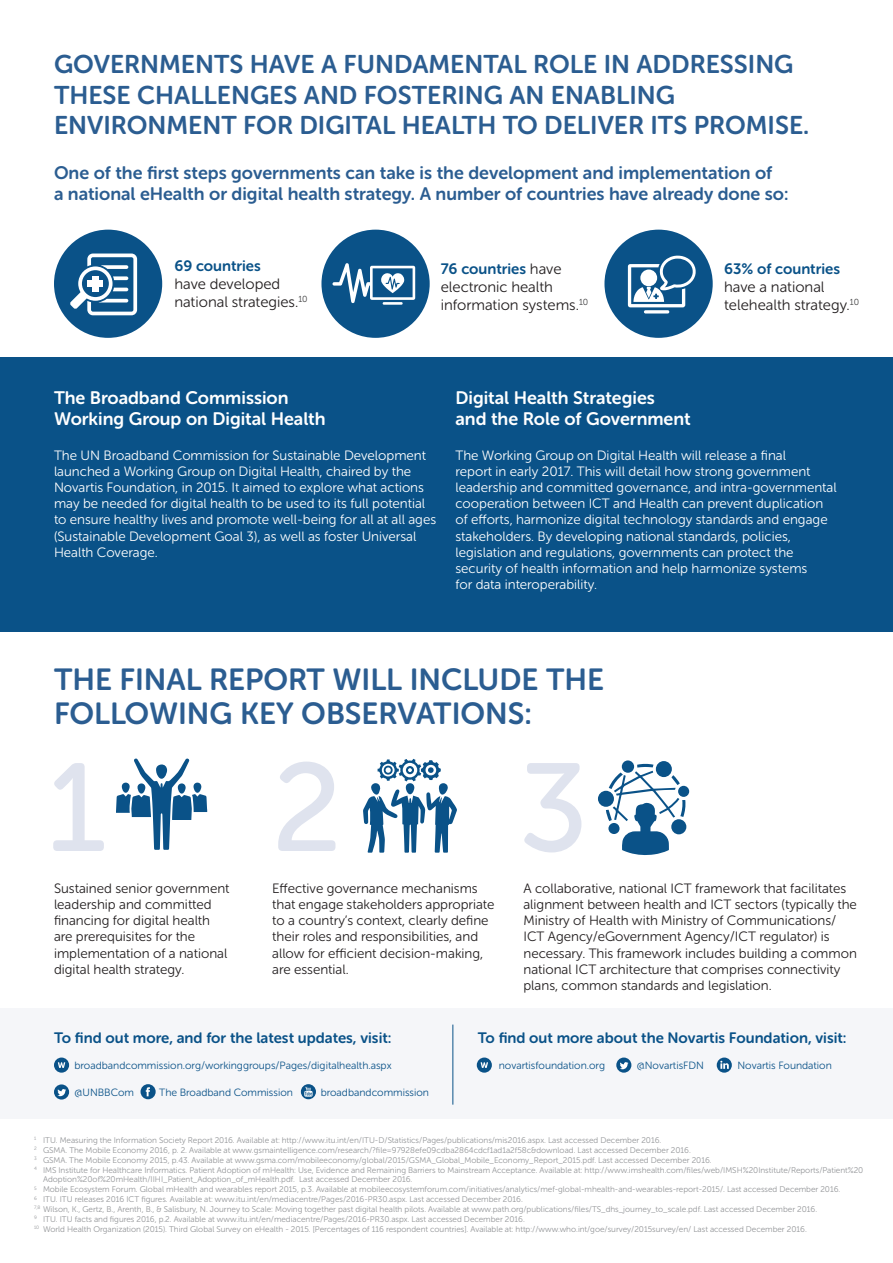
<style>
.page{position:relative;width:893px;height:1263px;background:#fff}
.page>*{position:absolute;margin:0;border:0;box-sizing:border-box;transform-origin:0 0}
.t1{font:124.5px "Museo Sans Rounded 500";color:#dfe3ee}
.t2{font:30.45px/33.5px "Museo Sans Rounded 700";color:#2b5d91}
.t3{font:25.5px/30.5px "Museo Sans Rounded 700";color:#2b5d91}
.t4{font:18px/21.6px "Museo Sans Rounded 700";color:#2b5d91}
.t5{font:18px/21.6px "Museo Sans Rounded 700";color:#fff}
.t6{font:15px/18px "Museo Sans Rounded 300";color:#231f20}
.t7{font:15px "Museo Sans Rounded 700";color:#0a5288}
.t8{font:13.5px/16.2px "Museo Sans Rounded 300";color:#fff}
.t9{font:13.5px/16.2px "Museo Sans Rounded 300";color:#231f20}
.t10{font:10.5px "Museo Sans Rounded 300";color:#0a5288}
.t11{font:8.25px/9.9px "Museo Sans Rounded 300";color:#939598}
.s1{font-family:"Museo Sans Rounded 700";color:#0a5288}
</style>
<div class="page">
<div style="left:0;top:1008px;width:893px;height:110px;background:#f5f6f9"></div>
<div style="left:54px;top:230px;width:108px;height:108px;background:#0a5288;border-radius:50%"></div>
<div style="left:604px;top:230px;width:109px;height:108px;background:#0a5288;border-radius:50%"></div>
<svg style="left:70px;top:253px;width:67px;height:62px"></svg>
<div style="left:0;top:357px;width:893px;height:274px;background:#0a5288"></div>
<div style="left:321px;top:230px;width:109px;height:108px;background:#0a5288;border-radius:50%"></div>
<svg style="left:332px;top:263px;width:83px;height:42px"></svg>
<svg style="left:628px;top:256px;width:68px;height:57px"></svg>
<svg style="left:116px;top:758px;width:91px;height:92px"></svg>
<svg style="left:363px;top:759px;width:94px;height:94px"></svg>
<svg style="left:656px;top:761px;width:16px;height:16px"></svg>
<div style="left:598px;top:791px;width:16px;height:16px;background:#0a5288;border-radius:50%"></div>
<svg style="left:622px;top:760px;width:12px;height:13px"></svg>
<div style="left:678px;top:786px;width:11px;height:11px;background:#0a5288;border-radius:50%"></div>
<svg style="left:606px;top:763px;width:80px;height:92px"></svg>
<svg style="left:671px;top:775px;width:9px;height:10px"></svg>
<svg style="left:616px;top:1057px;width:15px;height:16px"></svg>
<svg style="left:620px;top:1062px;width:8px;height:7px"></svg>
<div style="left:54px;top:1084px;width:15px;height:15px;background:#0a5288;border-radius:50%"></div>
<svg style="left:57px;top:1089px;width:9px;height:7px"></svg>
<svg style="left:717px;top:1057px;width:15px;height:16px"></svg>
<svg style="left:720px;top:1061px;width:9px;height:8px"></svg>
<div style="left:141px;top:1084px;width:15px;height:15px;background:#0a5288;border-radius:50%"></div>
<div style="left:301px;top:1084px;width:15px;height:15px;background:#0a5288;border-radius:50%"></div>
<div style="left:477px;top:1057px;width:15px;height:16px;background:#0a5288;border-radius:50%"></div>
<svg style="left:481px;top:1062px;width:7px;height:6px"></svg>
<div style="left:54px;top:1057px;width:15px;height:16px;background:#0a5288;border-radius:50%"></div>
<svg style="left:58px;top:1062px;width:7px;height:6px"></svg>
<hr style="left:453px;top:1024px;width:1px;height:80px;background:#0a5288">
<svg style="left:146px;top:1087px;width:4px;height:9px"></svg>
<svg style="left:304px;top:1087px;width:9px;height:10px"></svg>
<p class="t3" style="left:54px;top:49px;width:757px">GOVERNMENTS HAVE A FUNDAMENTAL ROLE IN ADDRESSING<br>THESE CHALLENGES AND FOSTERING AN ENABLING<br>ENVIRONMENT FOR DIGITAL HEALTH TO DELIVER ITS PROMISE.</p>
<p class="t4" style="left:54px;top:162px;width:736px">One of the first steps governments can take is the development and implementation of<br>a national eHealth or digital health strategy. A number of countries have already done so:</p>
<p class="t6" style="left:174px;top:257px;width:135px"><span class="s1">69 countries<br></span>have developed national strategies.<sup>10</sup></p>
<p class="t6" style="left:441px;top:260px;width:149px"><span class="s1">76 countries</span> have electronic health information systems.<sup>10</sup></p>
<p class="t6" style="left:724px;top:260px;width:136px"><span class="s1">63% of countries </span>have a national telehealth strategy.<sup>10</sup></p>
<p class="t5" style="left:54px;top:387px;width:273px">The Broadband Commission<br>Working Group on Digital Health</p>
<p class="t8" style="left:54px;top:447px;width:384px">The UN Broadband Commission for Sustainable Development launched a Working Group on Digital Health, chaired by the Novartis Foundation, in 2015. It aimed to explore what actions may be needed for digital health to be used to its full potential to ensure healthy lives and promote well-being for all at all ages (Sustainable Development Goal 3), as well as foster Universal Health Coverage.</p>
<p class="t5" style="left:455px;top:387px;width:237px">Digital Health Strategies<br>and the Role of Government</p>
<p class="t8" style="left:455px;top:447px;width:383px">The Working Group on Digital Health will release a final<br>report in early 2017. This will detail how strong government leadership and committed governance, and intra-governmental cooperation between ICT and Health can prevent duplication of efforts, harmonize digital technology standards and engage stakeholders. By developing national standards, policies, legislation and regulations, governments can protect the security of health information and help harmonize systems<br>for data interoperability.</p>
<p class="t2" style="left:54px;top:663px;width:551px">THE FINAL REPORT WILL INCLUDE THE<br>FOLLOWING KEY OBSERVATIONS:</p>
<p class="t1" style="left:48px;top:740px;width:60px">1</p>
<p class="t1" style="left:272px;top:740px;width:71px">2</p>
<p class="t1" style="left:519px;top:740px;width:71px">3</p>
<p class="t9" style="left:54px;top:880px;width:177px">Sustained senior government leadership and committed financing for digital health are prerequisites for the implementation of a national digital health strategy.</p>
<p class="t9" style="left:272px;top:880px;width:224px">Effective governance mechanisms that engage stakeholders appropriate to a country’s context, clearly define their roles and responsibilities, and allow for efficient decision-making, are essential.</p>
<p class="t9" style="left:523px;top:880px;width:335px">A collaborative, national ICT framework that facilitates alignment between health and ICT sectors (typically the Ministry of Health with Ministry of Communications/ ICT Agency/eGovernment Agency/ICT regulator) is necessary. This framework includes building a common national ICT architecture that comprises connectivity plans, common standards and legislation.</p>
<p class="t7" style="left:54px;top:1030px;width:339px">To find out more, and for the latest updates, visit:</p>
<p class="t7" style="left:478px;top:1030px;width:370px">To find out more about the Novartis Foundation, visit:</p>
<p class="t10" style="left:74px;top:1059px;width:319px">broadbandcommission.org/workinggroups/Pages/digitalhealth.aspx</p>
<p class="t10" style="left:499px;top:1059px;width:108px">novartisfoundation.org</p>
<p class="t10" style="left:637px;top:1059px;width:69px">@NovartisFDN</p>
<p class="t10" style="left:74px;top:1086px;width:61px">@UNBBCom</p>
<p class="t10" style="left:159px;top:1086px;width:135px">The Broadband Commission</p>
<p class="t10" style="left:321px;top:1086px;width:110px">broadbandcommission</p>
<p class="t10" style="left:737px;top:1059px;width:96px">Novartis Foundation</p>
<p class="t11" style="left:34px;top:1135px;width:629px"><sup>1</sup> ITU. Measuring the Information Society Report 2016. Available at: http://www.itu.int/en/ITU-D/Statistics/Pages/publications/mis2016.aspx. Last accessed December 2016.</p>
<p class="t11" style="left:34px;top:1145px;width:658px"><sup>2</sup> GSMA. The Mobile Economy 2016, p. 2. Available at www.gsmaintelligence.com/research/?file=97928efe09cdba2864cdcf1ad1a2f58c&amp;download. Last accessed December 2016.</p>
<p class="t11" style="left:34px;top:1155px;width:679px"><sup>3</sup> GSMA. The Mobile Economy 2015, p.43. Available at www.gsma.com/mobileeconomy/global/2015/GSMA_Global_Mobile_Economy_Report_2015.pdf. Last accessed December 2016.</p>
<p class="t11" style="left:43px;top:1165px;width:822px;text-indent:-9px"><sup>4</sup> IMS Institute for Healthcare Informatics. Patient Adoption of mHealth: Use, Evidence and Remaining Barriers to Mainstream Acceptance. Available at: http://www.imshealth.com/files/web/IMSH%20Institute/Reports/Patient%20<br>Adoption%20of%20mHealth/IIHI_Patient_Adoption_of_mHealth.pdf. Last accessed December 2016.</p>
<p class="t11" style="left:34px;top:1185px;width:808px"><sup>5</sup> Mobile Ecosystem Forum. Global mHealth and wearables report 2015, p.3. Available at mobileecosystemforum.com/initiatives/analytics/mef-global-mhealth-and-wearables-report-2015/. Last accessed December 2016.</p>
<p class="t11" style="left:34px;top:1194px;width:490px"><sup>6</sup> ITU. ITU releases 2016 ICT figures. Available at: www.itu.int/en/mediacentre/Pages/2016-PR30.aspx. Last accessed December 2016.</p>
<p class="t11" style="left:34px;top:1204px;width:785px"><sup>7,8</sup> Wilson, K., Gertz, B., Arenth, B., &amp; Salisbury, N. Journey to Scale: Moving together past digital health pilots. Available at www.path.org/publications/files/TS_dhs_journey_to_scale.pdf. Last accessed December 2016.</p>
<p class="t11" style="left:34px;top:1214px;width:492px"><sup>9</sup> ITU. ITU facts and figures 2016, p.2. Available at www.itu.int/en/mediacentre/Pages/2016-PR30.aspx. Last accessed December 2016.</p>
<p class="t11" style="left:34px;top:1224px;width:774px"><sup>10</sup> World Health Organization (2015). Third Global Survey on eHealth - 2015. [Percentages of 116 respondent countries]. Available at: http://www.who.int/goe/survey/2015survey/en/ Last accessed December 2016.</p>
</div>
